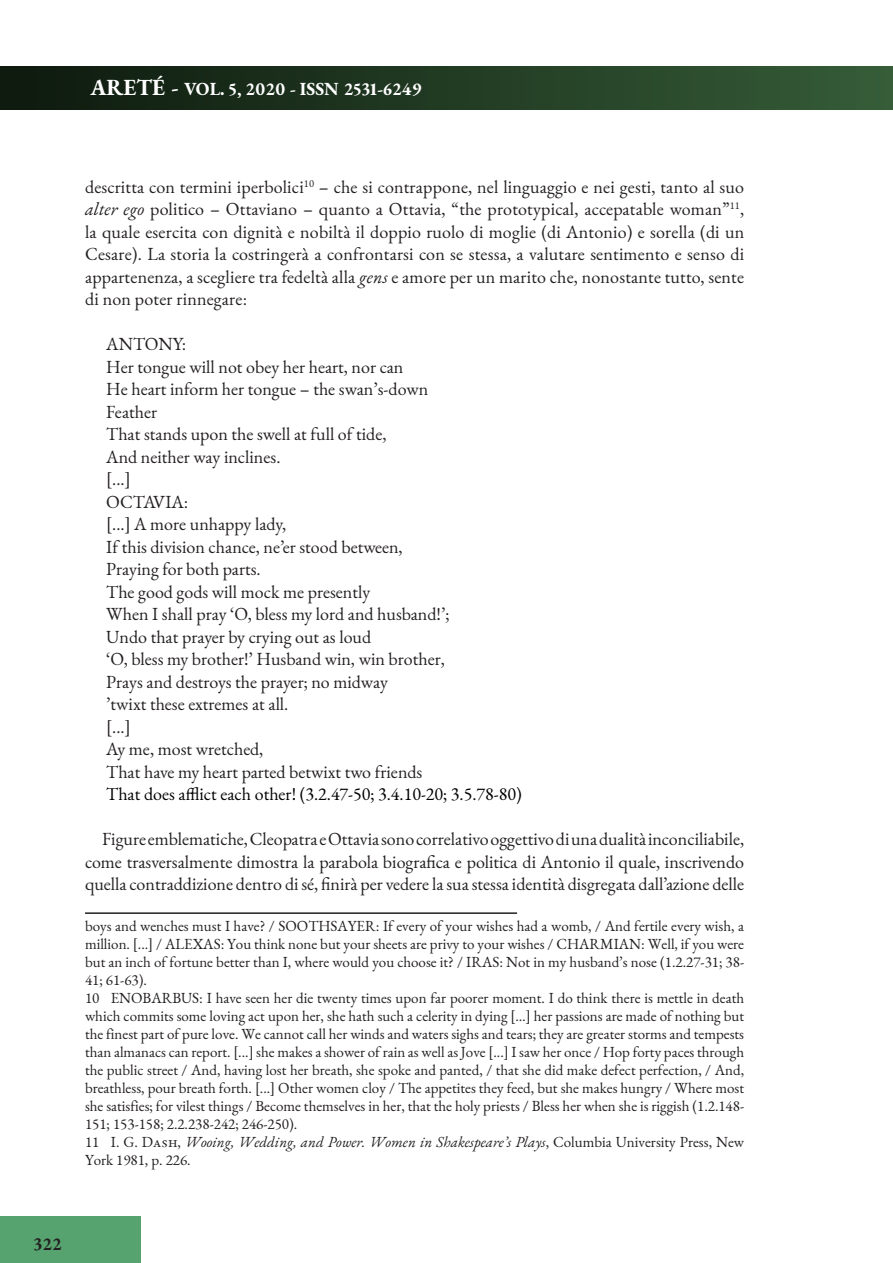
<style>
.page{position:relative;width:893px;height:1263px;background:#fff}
.page>*{position:absolute;margin:0;border:0;box-sizing:border-box;transform-origin:0 0}
.testo{font:18px/22.5px "EB Garamond";letter-spacing:.005em;color:#231f20;text-align:justify}
.Citazione{font:18px "EB Garamond";color:#231f20}
.Citazione-2{font:18px "EB Garamond";color:#000}
.t1{font:700 18px "EB Garamond";color:#fff}
.t2{font:700 18px "EB Garamond";color:#231f20}
.Note{font:15px/18px "EB Garamond";color:#231f20;text-align:justify}
.s1{font-size:22.5px}
.s2{font-style:italic}
</style>
<div class="page">
<div style="left:0;top:1217px;width:140px;height:46px;background:#56a36f"></div>
<div style="left:0;top:67px;width:893px;height:42px;background:linear-gradient(to right,#0d190e,#365d38)"></div>
<hr style="left:85px;top:912px;width:432px;height:2px;background:#231f20">
<p class="t1" style="left:91px;top:77px;width:333px"><span class="s1">ARETÉ -</span> VOL. 5, 2020 - ISSN 2531-6249</p>
<p class="testo" style="left:85px;top:175px;width:661px">descritta con termini iperbolici<sup>10</sup> – che si contrappone, nel linguaggio e nei gesti, tanto al suo <span class="s2">alter ego</span> politico – Ottaviano – quanto a Ottavia, “the prototypical, accepatable woman”<sup>11</sup>, la quale esercita con dignità e nobiltà il doppio ruolo di moglie (di Antonio) e sorella (di un Cesare). La storia la costringerà a confrontarsi con se stessa, a valutare sentimento e senso di appartenenza, a scegliere tra fedeltà alla <span class="s2">gens</span> e amore per un marito che, nonostante tutto, sente di non poter rinnegare:</p>
<p class="Citazione" style="left:106px;top:332px;width:81px">ANTONY:</p>
<p class="Citazione" style="left:106px;top:355px;width:299px">Her tongue will not obey her heart, nor can</p>
<p class="Citazione" style="left:106px;top:377px;width:323px">He heart inform her tongue – the swan’s-down</p>
<p class="Citazione" style="left:106px;top:400px;width:52px">Feather</p>
<p class="Citazione" style="left:106px;top:422px;width:282px">That stands upon the swell at full of tide,</p>
<p class="Citazione" style="left:106px;top:445px;width:176px">And neither way inclines.</p>
<p class="Citazione" style="left:106px;top:467px;width:26px">[...]</p>
<p class="Citazione" style="left:106px;top:490px;width:84px">OCTAVIA:</p>
<p class="Citazione" style="left:106px;top:512px;width:182px">[...] A more unhappy lady,</p>
<p class="Citazione" style="left:106px;top:535px;width:298px">If this division chance, ne’er stood between,</p>
<p class="Citazione" style="left:106px;top:557px;width:156px">Praying for both parts.</p>
<p class="Citazione" style="left:106px;top:580px;width:266px">The good gods will mock me presently</p>
<p class="Citazione" style="left:106px;top:602px;width:345px">When I shall pray ‘O, bless my lord and husband!’;</p>
<p class="Citazione" style="left:106px;top:625px;width:266px">Undo that prayer by crying out as loud</p>
<p class="Citazione" style="left:106px;top:647px;width:340px">‘O, bless my brother!’ Husband win, win brother,</p>
<p class="Citazione" style="left:106px;top:670px;width:283px">Prays and destroys the prayer; no midway</p>
<p class="Citazione" style="left:106px;top:692px;width:184px">’twixt these extremes at all.</p>
<p class="Citazione" style="left:106px;top:715px;width:26px">[...]</p>
<p class="Citazione" style="left:106px;top:737px;width:159px">Ay me, most wretched,</p>
<p class="Citazione" style="left:106px;top:760px;width:318px">That have my heart parted betwixt two friends</p>
<p class="Citazione-2" style="left:106px;top:782px;width:417px">That does afflict each other! (3.2.47-50; 3.4.10-20; 3.5.78-80)</p>
<p class="testo" style="left:85px;top:828px;width:661px;text-indent:17px">Figure emblematiche, Cleopatra e Ottavia sono correlativo oggettivo di una dualità inconciliabile, come trasversalmente dimostra la parabola biografica e politica di Antonio il quale, inscrivendo quella contraddizione dentro di sé, finirà per vedere la sua stessa identità disgregata dall’azione delle</p>
<p class="Note" style="left:85px;top:917px;width:661px">boys and wenches must I have? / SOOTHSAYER: If every of your wishes had a womb, / And fertile every wish, a million. [...] / ALEXAS: You think none but your sheets are privy to your wishes / CHARMIAN: Well, if you were but an inch of fortune better than I, where would you choose it? / IRAS: Not in my husband’s nose (1.2.27-31; 38- 41; 61-63).</p>
<p class="Note" style="left:85px;top:989px;width:661px">10 ENOBARBUS: I have seen her die twenty times upon far poorer moment. I do think there is mettle in death which commits some loving act upon her, she hath such a celerity in dying […] her passions are made of nothing but the finest part of pure love. We cannot call her winds and waters sighs and tears; they are greater storms and tempests than almanacs can report. [...] she makes a shower of rain as well as Jove [...] I saw her once / Hop forty paces through the public street / And, having lost her breath, she spoke and panted, / that she did make defect perfection, / And, breathless, pour breath forth. [...] Other women cloy / The appetites they feed, but she makes hungry / Where most she satisfies; for vilest things / Become themselves in her, that the holy priests / Bless her when she is riggish (1.2.148- 151; 153-158; 2.2.238-242; 246-250).</p>
<p class="Note" style="left:85px;top:1133px;width:661px">11 I. G. Dash, <span class="s2">Wooing, Wedding, and Power. Women in Shakespeare’s Plays</span>, Columbia University Press, New<br>York 1981, p. 226.</p>
<p class="t2" style="left:33px;top:1232px;width:30px">322</p>
</div>
